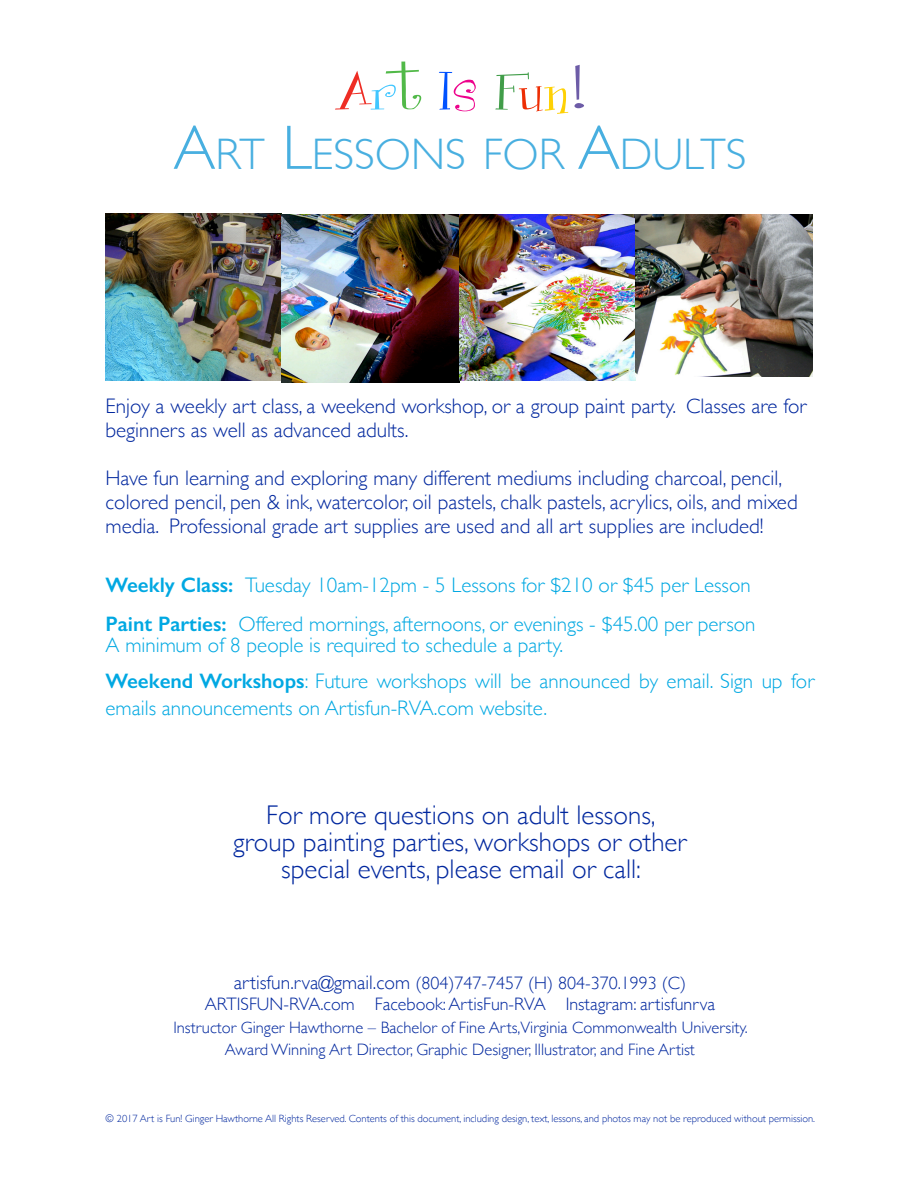
<style>
.page{position:relative;width:918px;height:1188px;background:#fff}
.page>*{position:absolute;margin:0;border:0;box-sizing:border-box;transform-origin:0 0}
.t1{font:52.5px "Girlsare Weird";letter-spacing:-.02em;color:#ee2d24;scale:1.58 1}
.t2{font:300 44.1px "Gill Sans";color:#48afe0}
.t3{font:300 27px "Gill Sans";color:#00279e}
.t4{font:300 21px/24px "Gill Sans";color:#00279e}
.t5{font:300 21px/27px "Gill Sans";color:#01a8e2}
.t6{font:300 18px "Gill Sans";color:#00279e}
.t7{font:300 16.5px "Gill Sans";color:#00279e}
.t8{font:300 10.5px "Gill Sans";color:#00279e}
.s1{color:#40c6ff}
.s2{color:#51b948}
.s3{color:#0052ff}
.s4{color:#ed028c}
.s5{color:#419d49}
.s6{color:#ed2d03}
.s7{color:#fed105}
.s8{color:#6d5ca7}
.s9{font-size:63px}
.s10{font-weight:600}
.s11{font-size:19.5px}
</style>
<div class="page">
<img style="left:106px;top:214px;width:529px;height:168px">
<img style="left:636px;top:215px;width:177px;height:161px">
<p class="t1" style="left:335px;top:61px;width:160px">A<span class="s1">r</span><span class="s2">t</span> <span class="s3">I</span><span class="s4">s</span> <span class="s5">F</span><span class="s6">u</span><span class="s7">n</span><span class="s8">!</span></p>
<p class="t2" style="left:173px;top:120px;width:575px"><span class="s9">A</span>RT <span class="s9">L</span>ESSONS FOR <span class="s9">A</span>DULTS</p>
<p class="t4" style="left:106px;top:393px;width:703px">Enjoy a weekly art class, a weekend workshop, or a group paint party. Classes are for beginners as well as advanced adults.</p>
<p class="t4" style="left:106px;top:465px;width:694px">Have fun learning and exploring many different mediums including charcoal, pencil, colored pencil, pen &amp; ink, watercolor, oil pastels, chalk pastels, acrylics, oils, and mixed media. Professional grade art supplies are used and all art supplies are included!</p>
<p class="t5" style="left:106px;top:570px;width:647px"><span class="s10">Weekly Class:</span> Tuesday 10am-12pm - 5 Lessons for $210 or $45 per Lesson</p>
<p class="t5" style="left:106px;top:609px;width:651px"><span class="s10">Paint Parties:</span> Offered mornings, afternoons, or evenings - $45.00 per person</p>
<p class="t5" style="left:106px;top:630px;width:459px">A minimum of 8 people is required to schedule a party.</p>
<p class="t5" style="left:106px;top:666px;width:710px"><span class="s10">Weekend Workshops</span>: Future workshops will be announced by email. Sign up for emails announcements on Artisfun-RVA.com website.</p>
<p class="t3" style="left:266px;top:794px;width:391px">For more questions on adult lessons,</p>
<p class="t3" style="left:233px;top:821px;width:455px">group painting parties, workshops or other</p>
<p class="t3" style="left:281px;top:848px;width:361px">special events, please email or call:</p>
<p class="t6" style="left:234px;top:969px;width:454px"><span class="s11">artisfun.rva@gmail.com</span> (804)747-7457 (H) 804-370.1993 (C)</p>
<p class="t6" style="left:205px;top:990px;width:512px">ARTISFUN-RVA.com Facebook: ArtisFun-RVA Instagram: artisfunrva</p>
<p class="t7" style="left:173px;top:1014px;width:576px">Instructor Ginger Hawthorne – Bachelor of Fine Arts,Virginia Commonwealth University.</p>
<p class="t7" style="left:225px;top:1037px;width:471px">Award Winning Art Director, Graphic Designer, Illustrator, and Fine Artist</p>
<p class="t8" style="left:106px;top:1110px;width:711px">© 2017 Art is Fun! Ginger Hawthorne All Rights Reserved. Contents of this document, including design, text, lessons, and photos may not be reproduced without permission.</p>
</div>
